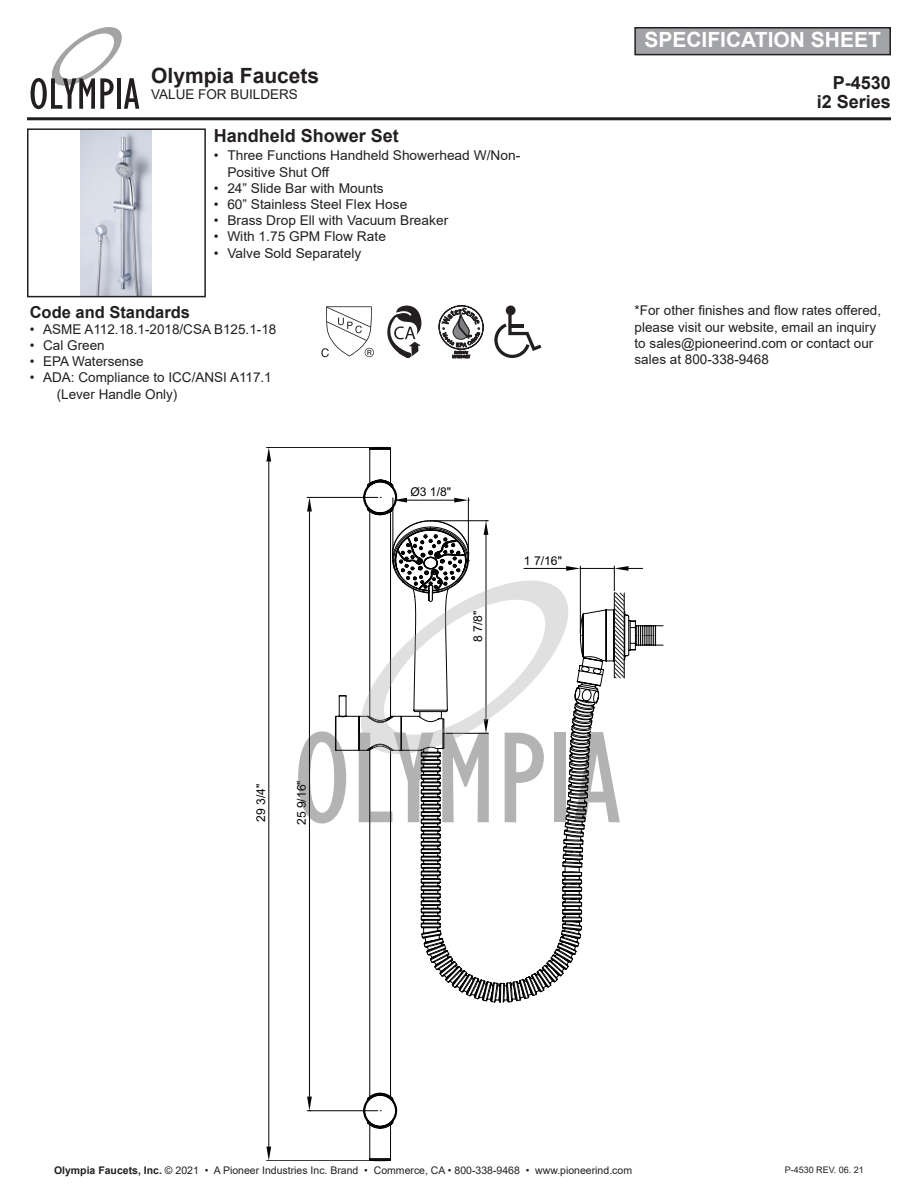
<style>
.page{position:relative;width:918px;height:1188px;background:#fff}
.page>*{position:absolute;margin:0;border:0;box-sizing:border-box;transform-origin:0 0}
.t1{font:700 21px "Arial";color:#fff}
.t2{font:700 21px "Arial";color:#231f20}
.t3{font:700 18px "Arial";color:#231f20}
.t4{font:700 16.5px "Arial";color:#231f20}
.t5{font:13.5px/16.2px "Arial";color:#231f20}
.t6{font:12.15px "Arial";color:#030303}
.t7{font:10.5px "Arial";color:#231f20}
.t8{font:9px "Arial";color:#231f20}
.s1{font-weight:700}
</style>
<div class="page">
<svg style="left:335px;top:447px;width:328px;height:714px"></svg>
<hr style="left:266px;top:1160px;width:112px;height:1px;background:#030303">
<hr style="left:266px;top:447px;width:112px;height:1px;background:#030303">
<hr style="left:269px;top:462px;width:1px;height:685px;background:#030303">
<svg style="left:266px;top:1147px;width:5px;height:14px"></svg>
<svg style="left:266px;top:447px;width:5px;height:15px"></svg>
<hr style="left:307px;top:497px;width:71px;height:1px;background:#030303">
<hr style="left:307px;top:1110px;width:71px;height:1px;background:#030303">
<hr style="left:309px;top:512px;width:1px;height:585px;background:#030303">
<svg style="left:307px;top:497px;width:5px;height:15px"></svg>
<svg style="left:307px;top:1097px;width:5px;height:14px"></svg>
<hr style="left:393px;top:498px;width:1px;height:60px;background:#030303">
<hr style="left:468px;top:498px;width:1px;height:60px;background:#030303">
<hr style="left:407px;top:500px;width:47px;height:1px;background:#030303">
<svg style="left:393px;top:498px;width:14px;height:5px"></svg>
<svg style="left:454px;top:498px;width:15px;height:5px"></svg>
<svg style="left:31px;top:27px;width:108px;height:82px"></svg>
<hr style="left:27px;top:117px;width:864px;height:3px;background:#231f20">
<img style="left:81px;top:131px;width:71px;height:163px">
<div style="left:27px;top:128px;width:179px;height:169px;border:2px solid #231f20"></div>
<div style="left:635px;top:28px;width:255px;height:27px;background:#a1a3a6"></div>
<div style="left:634px;top:27px;width:257px;height:28px;border:2px solid #231f20"></div>
<svg style="left:298px;top:520px;width:345px;height:483px"></svg>
<svg style="left:387px;top:306px;width:34px;height:52px"></svg>
<svg style="left:321px;top:306px;width:53px;height:51px"></svg>
<svg style="left:439px;top:306px;width:44px;height:52px"></svg>
<svg style="left:494px;top:314px;width:47px;height:44px"></svg>
<div style="left:506px;top:306px;width:10px;height:9px;background:#231f20;border-radius:50%"></div>
<h1 class="t2" style="left:151px;top:61px;width:170px">Olympia Faucets</h1>
<p class="t5" style="left:151px;top:87px;width:148px">VALUE FOR BUILDERS</p>
<h2 class="t3" style="left:214px;top:123px;width:187px">Handheld Shower Set</h2>
<p class="t5" style="left:227px;top:147px;width:294px;text-indent:-14px">• Three Functions Handheld Showerhead W/Non-<br>Positive Shut Off</p>
<p class="t5" style="left:214px;top:180px;width:171px">• 24” Slide Bar with Mounts</p>
<p class="t5" style="left:214px;top:196px;width:195px">• 60” Stainless Steel Flex Hose</p>
<p class="t5" style="left:214px;top:212px;width:236px">• Brass Drop Ell with Vacuum Breaker</p>
<p class="t5" style="left:214px;top:228px;width:174px">• With 1.75 GPM Flow Rate</p>
<p class="t5" style="left:214px;top:245px;width:149px">• Valve Sold Separately</p>
<p class="t4" style="left:30px;top:300px;width:162px">Code and Standards</p>
<p class="t5" style="left:30px;top:321px;width:248px">• ASME A112.18.1-2018/CSA B125.1-18</p>
<p class="t5" style="left:30px;top:337px;width:77px">• Cal Green</p>
<p class="t5" style="left:30px;top:353px;width:116px">• EPA Watersense</p>
<p class="t5" style="left:57px;top:369px;width:217px;text-indent:-27px">• ADA: Compliance to ICC/ANSI A117.1 (Lever Handle Only)</p>
<p class="t6" style="left:253px;top:822px;width:40px;rotate:-90deg">29 3/4"</p>
<p class="t6" style="left:293px;top:825px;width:46px;rotate:-90deg">25 9/16"</p>
<p class="t6" style="left:410px;top:484px;width:42px">Ø3 1/8"</p>
<p class="t6" style="left:470px;top:642px;width:33px;rotate:-90deg">8 7/8"</p>
<p class="t6" style="left:524px;top:552px;width:40px">1 7/16"</p>
<h1 class="t1" style="left:644px;top:25px;width:238px">SPECIFICATION SHEET</h1>
<h2 class="t3" style="left:833px;top:70px;width:60px">P-4530</h2>
<h2 class="t3" style="left:817px;top:89px;width:76px">i2 Series</h2>
<p class="t5" style="left:635px;top:302px;width:248px">*For other finishes and flow rates offered, please visit our website, email an inquiry to sales@pioneerind.com or contact our sales at 800-338-9468</p>
<p class="t7" style="left:54px;top:1163px;width:580px"><span class="s1">Olympia Faucets, Inc.</span> © 2021 • A Pioneer Industries Inc. Brand • Commerce, CA • 800-338-9468 • www.pioneerind.com</p>
<p class="t8" style="left:785px;top:1164px;width:81px">P-4530 REV. 06. 21</p>
</div>
